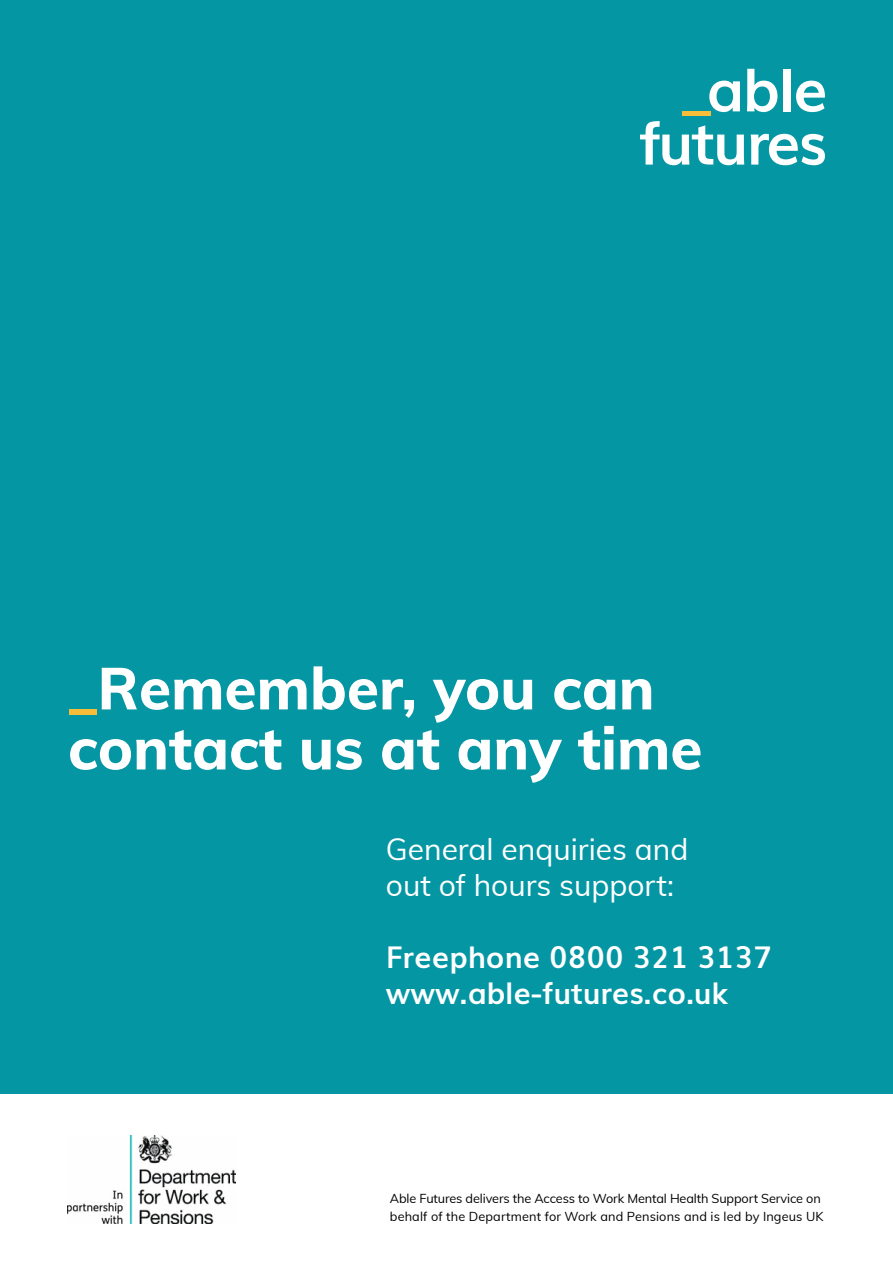
<style>
.page{position:relative;width:893px;height:1263px;background:#fff}
.page>*{position:absolute;margin:0;border:0;box-sizing:border-box;transform-origin:0 0}
.t1{font:800 58.5px/60px "Muli";color:#fff}
.t2{font:700 30px/36px "Muli";color:#fff}
.t3{font:30px/36px "Muli";color:#fff}
.t4{font:12.75px/18px "Muli";letter-spacing:-.01em;color:#000}
.s1{color:#f8bd39}
</style>
<div class="page">
<div style="left:0;top:0;width:893px;height:1094px;background:#0596a4"></div>
<img style="left:67px;top:1136px;width:168px;height:87px">
<svg style="left:709px;top:81px;width:31px;height:31px"></svg>
<svg style="left:747px;top:69px;width:30px;height:43px"></svg>
<div style="left:783px;top:69px;width:7px;height:42px;background:#fff"></div>
<svg style="left:796px;top:81px;width:29px;height:31px"></svg>
<div style="left:682px;top:111px;width:29px;height:5px;background:#f8bd39"></div>
<svg style="left:640px;top:121px;width:104px;height:44px"></svg>
<svg style="left:751px;top:134px;width:74px;height:31px"></svg>
<h1 class="t1" style="left:68px;top:656px;width:636px"><span class="s1">_</span>Remember, you can contact us at any time</h1>
<h2 class="t3" style="left:386px;top:829px;width:304px">General enquiries and out of hours support:</h2>
<h2 class="t2" style="left:386px;top:937px;width:387px">Freephone 0800 321 3137 www.able-futures.co.uk</h2>
<p class="t4" style="left:390px;top:1188px;width:435px">Able Futures delivers the Access to Work Mental Health Support Service on behalf of the Department for Work and Pensions and is led by Ingeus UK</p>
</div>
